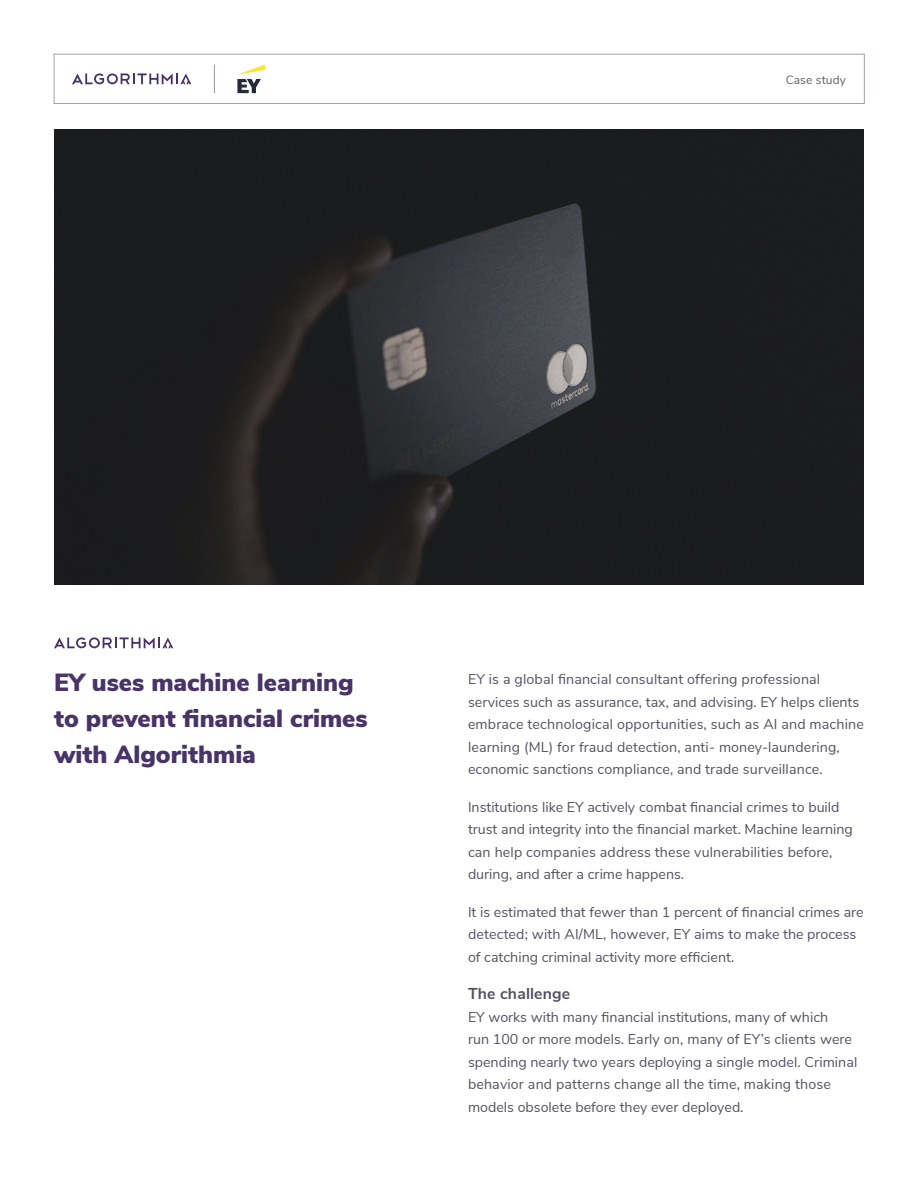
<style>
.page{position:relative;width:918px;height:1188px;background:#fff}
.page>*{position:absolute;margin:0;border:0;box-sizing:border-box;transform-origin:0 0}
.t1{font:900 24.75px/36px "Nunito Sans";color:#483466}
.t2{font:700 15.75px "Nunito Sans";letter-spacing:.01em;color:#545261}
.t3{font:14.25px/22.5px "Nunito Sans";color:#545261}
.t4{font:12px "Nunito Sans";letter-spacing:.01em;color:#615d6b}
</style>
<div class="page">
<svg style="left:54px;top:637px;width:119px;height:11px"></svg>
<div style="left:54px;top:54px;width:811px;height:50px;border:1px solid #99949d"></div>
<svg style="left:72px;top:73px;width:119px;height:11px"></svg>
<svg style="left:214px;top:65px;width:1px;height:28px"></svg>
<img style="left:54px;top:130px;width:810px;height:454px">
<svg style="left:237px;top:65px;width:28px;height:28px"></svg>
<p class="t4" style="left:786px;top:71px;width:62px">Case study</p>
<h1 class="t1" style="left:54px;top:664px;width:315px">EY uses machine learning to prevent financial crimes with Algorithmia</h1>
<p class="t3" style="left:468px;top:667px;width:398px">EY is a global financial consultant offering professional services such as assurance, tax, and advising. EY helps clients embrace technological opportunities, such as AI and machine learning (ML) for fraud detection, anti- money-laundering, economic sanctions compliance, and trade surveillance.</p>
<p class="t3" style="left:468px;top:794px;width:386px">Institutions like EY actively combat financial crimes to build trust and integrity into the financial market. Machine learning can help companies address these vulnerabilities before, during, and after a crime happens.</p>
<p class="t3" style="left:468px;top:899px;width:397px">It is estimated that fewer than 1 percent of financial crimes are detected; with AI/ML, however, EY aims to make the process of catching criminal activity more efficient.</p>
<p class="t2" style="left:468px;top:982px;width:104px">The challenge</p>
<p class="t3" style="left:468px;top:1004px;width:391px">EY works with many financial institutions, many of which<br>run 100 or more models. Early on, many of EY’s clients were spending nearly two years deploying a single model. Criminal behavior and patterns change all the time, making those models obsolete before they ever deployed.</p>
</div>
